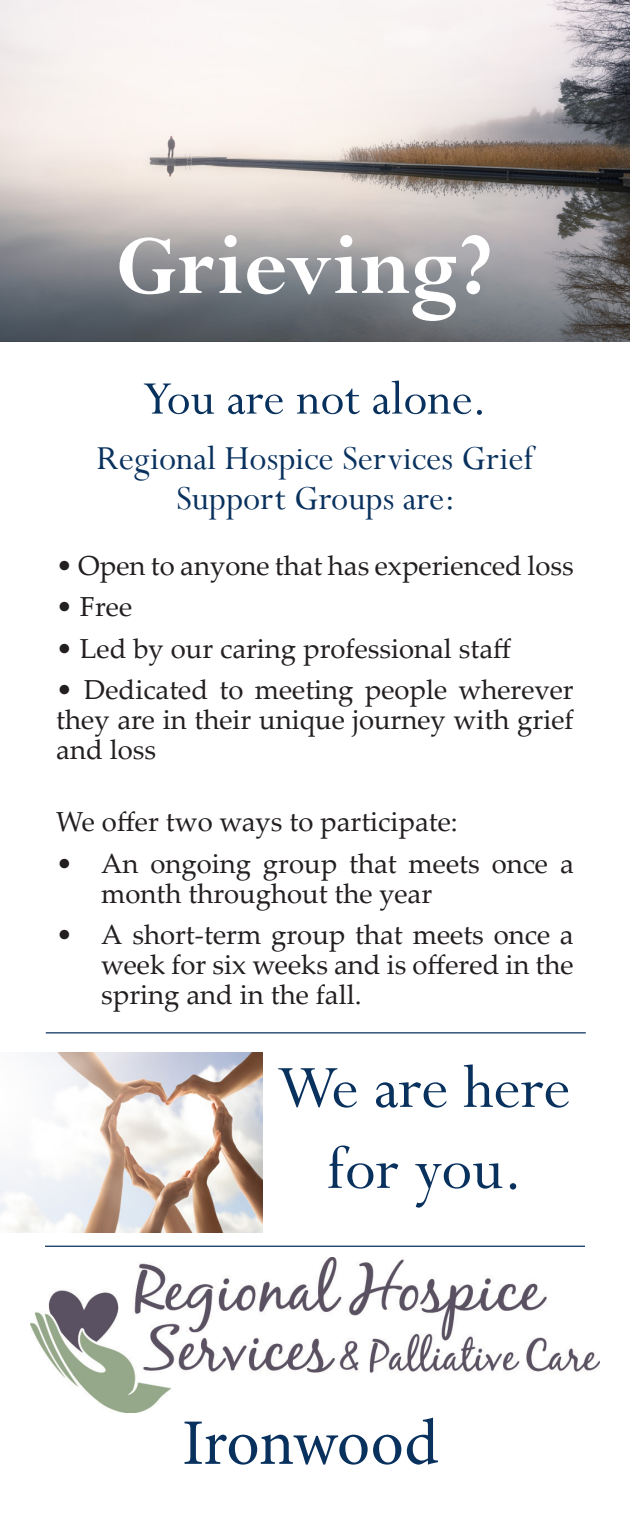
<style>
.page{position:relative;width:630px;height:1530px;background:#fff}
.page>*{position:absolute;margin:0;border:0;box-sizing:border-box;transform-origin:0 0}
.t1{font:700 92.5px "Perpetua";color:#fff}
.t2{font:67.5px/81px "Perpetua";color:#09315e;text-align:center}
.t3{font:65px "Minion Pro";letter-spacing:-.01em;color:#09315e}
.t4{font:52.5px "Perpetua";color:#09315e}
.t5{font:37.5px/40px "Perpetua";color:#09315e;text-align:center}
.t6{font:27.5px/30px "Palatino Linotype";color:#231f20;text-align:justify}
</style>
<div class="page">
<img style="left:0;top:1053px;width:262px;height:180px">
<hr style="left:46px;top:1032px;width:540px;height:1px;background:#09315e">
<img style="left:0;top:0;width:630px;height:341px">
<img style="left:31px;top:1258px;width:568px;height:154px">
<hr style="left:45px;top:1246px;width:540px;height:1px;background:#09315e">
<p class="t1" style="left:116px;top:208px;width:378px">Grieving?</p>
<p class="t4" style="left:143px;top:365px;width:346px">You are not alone.</p>
<p class="t5" style="left:97px;top:437px;width:438px">Regional Hospice Services Grief<br>Support Groups are:</p>
<p class="t6" style="left:56px;top:550px;width:519px">• Open to anyone that has experienced loss</p>
<p class="t6" style="left:56px;top:591px;width:78px">• Free</p>
<p class="t6" style="left:56px;top:632px;width:456px">• Led by our caring professional staff</p>
<p class="t6" style="left:56px;top:673px;width:519px">• Dedicated to meeting people wherever they are in their unique journey with grief and loss</p>
<p class="t6" style="left:56px;top:806px;width:403px">We offer two ways to participate:</p>
<p class="t6" style="left:101px;top:847px;width:474px;text-indent:-45px">• An ongoing group that meets once a month throughout the year</p>
<p class="t6" style="left:101px;top:918px;width:474px;text-indent:-45px">• A short-term group that meets once a week for six weeks and is offered in the spring and in the fall.</p>
<p class="t2" style="left:277px;top:1046px;width:295px">We are here for you.</p>
<p class="t3" style="left:182px;top:1400px;width:258px">Ironwood</p>
</div>
